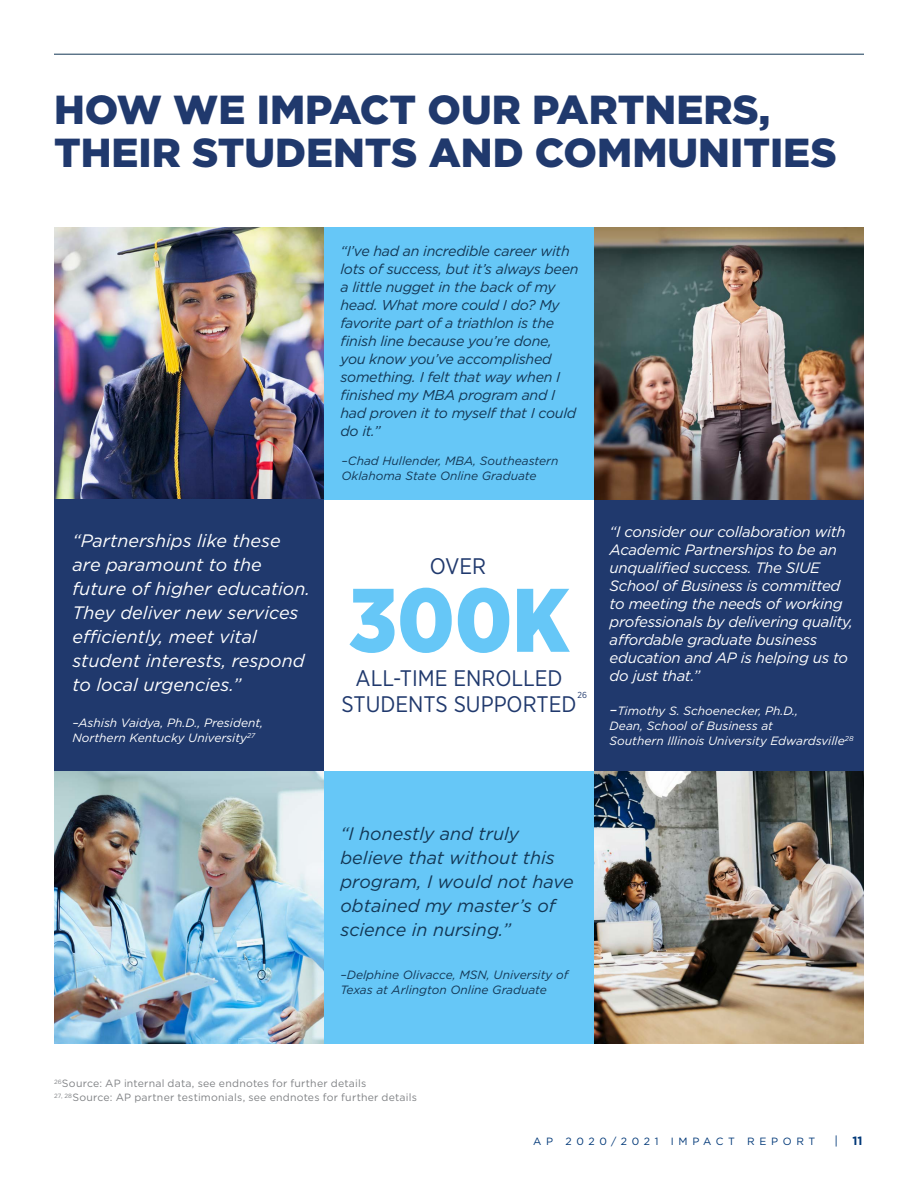
<style>
.page{position:relative;width:918px;height:1188px;background:#fff}
.page>*{position:absolute;margin:0;border:0;box-sizing:border-box;transform-origin:0 0}
.t1{font:900 90px "Gotham Narrow";color:#66c7f7}
.t2{font:900 40.5px/43.5px "Gotham";color:#20396d}
.t3{font:22.5px/25.5px "Gotham Narrow";color:#20396d;text-align:center}
.t4{font:italic 18px/24px "Gotham";color:#fff}
.t5{font:italic 18px/24px "Gotham";color:#133755}
.t6{font:italic 15px/18px "Gotham";letter-spacing:-.02em;color:#fff}
.t7{font:italic 14.25px/18px "Gotham";letter-spacing:-.02em;color:#133755}
.t8{font:italic 12px/15px "Gotham";color:#fff}
.t9{font:italic 12px/15px "Gotham";color:#133755}
.t10{font:700 12px "Gotham";color:#003878}
.t11{font:10.5px/14.1px "Gotham";letter-spacing:.02em;color:#808285}
.t12{font:10.5px "Gotham";letter-spacing:.44em;color:#003878}
.t13{font:8.7px "Gotham Narrow";color:#20396d}
.s1{font-size:15px}
.s2{font-weight:400}
</style>
<div class="page">
<hr style="left:54px;top:54px;width:810px;height:1px;background:#133755">
<img style="left:54px;top:227px;width:270px;height:272px">
<div style="left:324px;top:227px;width:270px;height:273px;background:#66c7f7"></div>
<div style="left:54px;top:500px;width:270px;height:272px;background:#20396d"></div>
<div style="left:594px;top:500px;width:270px;height:272px;background:#20396d"></div>
<div style="left:324px;top:772px;width:270px;height:272px;background:#66c7f7"></div>
<img style="left:594px;top:227px;width:270px;height:272px">
<img style="left:54px;top:772px;width:270px;height:272px">
<img style="left:594px;top:772px;width:270px;height:272px">
<h2 class="t2" style="left:54px;top:87px;width:784px">HOW WE IMPACT OUR PARTNERS,<br>THEIR STUDENTS AND COMMUNITIES</h2>
<p class="t7" style="left:340px;top:242px;width:240px">“I’ve had an incredible career with lots of success, but it’s always been a little nugget in the back of my head. What more could I do? My favorite part of a triathlon is the finish line because you’re done, you know you’ve accomplished something. I felt that way when I finished my MBA program and I had proven it to myself that I could do it.”</p>
<p class="t4" style="left:73px;top:528px;width:239px">“Partnerships like these are paramount to the future of higher education.<br>They deliver new services efficiently, meet vital student interests, respond to local urgencies.”</p>
<p class="t8" style="left:73px;top:715px;width:192px">–Ashish Vaidya, Ph.D., President,<br>Northern Kentucky University<sup>27</sup></p>
<p class="t9" style="left:342px;top:453px;width:218px">–Chad Hullender, MBA, Southeastern<br>Oklahoma State Online Graduate</p>
<h3 class="t3" style="left:430px;top:552px;width:58px">OVER</h3>
<h1 class="t1" style="left:348px;top:561px;width:223px">300K</h1>
<h3 class="t3" style="left:342px;top:665px;width:236px">ALL-TIME ENROLLED<br>STUDENTS SUPPORTED</h3>
<p class="t13" style="left:578px;top:689px;width:11px">26</p>
<p class="t6" style="left:610px;top:523px;width:245px">“I consider our collaboration with<br>Academic Partnerships to be an unqualified success. The SIUE<br>School of Business is committed to meeting the needs of working professionals by delivering quality, affordable graduate business education and AP is helping us to do just that.”</p>
<p class="t8" style="left:610px;top:703px;width:245px"><span class="s1">–</span>Timothy S. Schoenecker, Ph.D.,<br>Dean, School of Business at<br>Southern Illinois University Edwardsville<sup>28</sup></p>
<p class="t5" style="left:340px;top:822px;width:235px">“I honestly and truly believe that without this program, I would not have obtained my master’s of science in nursing.”</p>
<p class="t9" style="left:340px;top:967px;width:229px">–Delphine Olivacce, MSN, University of<br>Texas at Arlington Online Graduate</p>
<p class="t11" style="left:54px;top:1076px;width:365px"><sup>26</sup>Source: AP internal data, see endnotes for further details<br><sup>27,</sup> <sup>28</sup>Source: AP partner testimonials, see endnotes for further details</p>
<p class="t12" style="left:533px;top:1135px;width:283px">AP 2020/2021 IMPACT REPORT</p>
<p class="t10" style="left:834px;top:1133px;width:30px"><span class="s2">|</span> 11</p>
</div>
